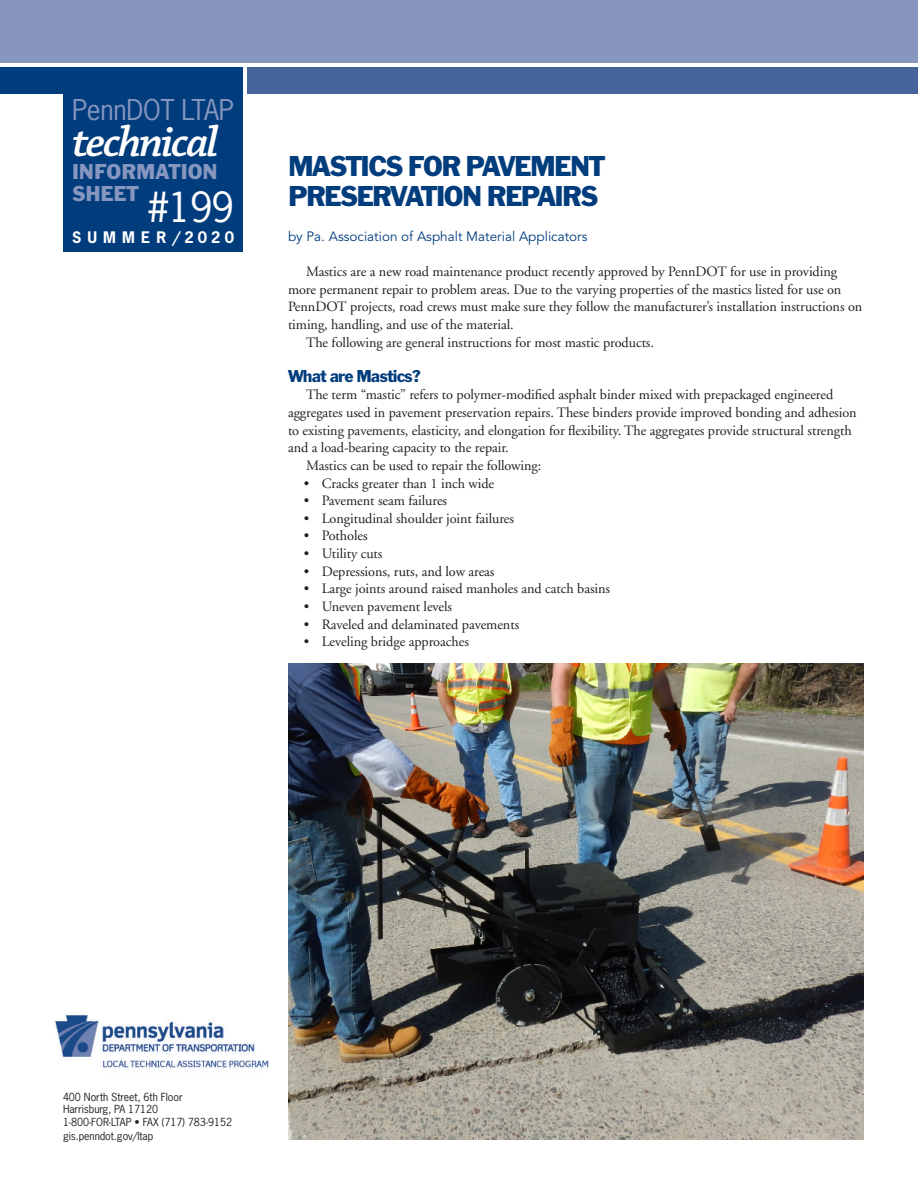
<style>
.page{position:relative;width:918px;height:1188px;background:#fff}
.page>*{position:absolute;margin:0;border:0;box-sizing:border-box;transform-origin:0 0}
.t1{font:italic 600 45px "Chaparral Pro";letter-spacing:-.05em;color:#fff}
.t2{font:39px "News Gothic Std";color:#fff}
.HEAD{font:30px/30px "Franklin Gothic EF";letter-spacing:-.05em;color:#013d7d}
.t3{font:27px "News Gothic Std";letter-spacing:-.01em;color:#8696bf}
.t4{font:22.5px "Franklin Gothic EF";color:#8696bf}
.SUBHEAD{font:18px "Franklin Gothic EF";letter-spacing:-.05em;color:#013d7d}
.t5{font:700 15px "News Gothic Std";letter-spacing:.41em;color:#fff}
._2ND_PARA{font:14.25px/17.7px "Adobe Garamond";letter-spacing:-.005em;color:#231f20}
.AUTHOR{font:13.5px "Avenir";color:#013d7d}
.t6{font:10.5px/12px "News Gothic Std";letter-spacing:-.005em;color:#231f20}
</style>
<div class="page">
<div style="left:0;top:0;width:918px;height:63px;background:#8696bf"></div>
<div style="left:0;top:68px;width:243px;height:26px;background:#013d7d"></div>
<div style="left:248px;top:68px;width:670px;height:26px;background:#46639a"></div>
<div style="left:63px;top:68px;width:180px;height:184px;background:#013d7d"></div>
<img style="left:54px;top:1014px;width:215px;height:55px">
<img style="left:288px;top:664px;width:576px;height:476px">
<p class="t3" style="left:72px;top:92px;width:163px">PennDOT LTAP</p>
<p class="t1" style="left:72px;top:116px;width:148px">technical</p>
<p class="t4" style="left:72px;top:157px;width:147px">INFORMATION</p>
<p class="t4" style="left:72px;top:180px;width:68px">SHEET</p>
<p class="t2" style="left:147px;top:182px;width:88px">#199</p>
<p class="t5" style="left:72px;top:227px;width:164px">SUMMER/2020</p>
<p class="HEAD" style="left:288px;top:150px;width:319px">MASTICS FOR PAVEMENT<br>PRESERVATION REPAIRS</p>
<p class="AUTHOR" style="left:288px;top:228px;width:301px">by Pa. Association of Asphalt Material Applicators</p>
<p class="_2ND_PARA" style="left:288px;top:263px;width:576px;text-indent:18px">Mastics are a new road maintenance product recently approved by PennDOT for use in providing more permanent repair to problem areas. Due to the varying properties of the mastics listed for use on PennDOT projects, road crews must make sure they follow the manufacturer’s installation instructions on timing, handling, and use of the material.</p>
<p class="_2ND_PARA" style="left:306px;top:334px;width:350px">The following are general instructions for most mastic products.</p>
<p class="SUBHEAD" style="left:288px;top:365px;width:135px">What are Mastics?</p>
<p class="_2ND_PARA" style="left:288px;top:386px;width:570px;text-indent:18px">The term “mastic” refers to polymer-modified asphalt binder mixed with prepackaged engineered aggregates used in pavement preservation repairs. These binders provide improved bonding and adhesion to existing pavements, elasticity, and elongation for flexibility. The aggregates provide structural strength and a load-bearing capacity to the repair.</p>
<p class="_2ND_PARA" style="left:306px;top:457px;width:237px">Mastics can be used to repair the following:</p>
<p class="_2ND_PARA" style="left:304px;top:475px;width:192px">• Cracks greater than 1 inch wide</p>
<p class="_2ND_PARA" style="left:304px;top:492px;width:145px">• Pavement seam failures</p>
<p class="_2ND_PARA" style="left:304px;top:510px;width:212px">• Longitudinal shoulder joint failures</p>
<p class="_2ND_PARA" style="left:304px;top:527px;width:65px">• Potholes</p>
<p class="_2ND_PARA" style="left:304px;top:545px;width:80px">• Utility cuts</p>
<p class="_2ND_PARA" style="left:304px;top:563px;width:192px">• Depressions, ruts, and low areas</p>
<p class="_2ND_PARA" style="left:304px;top:580px;width:308px">• Large joints around raised manholes and catch basins</p>
<p class="_2ND_PARA" style="left:304px;top:598px;width:150px">• Uneven pavement levels</p>
<p class="_2ND_PARA" style="left:304px;top:616px;width:217px">• Raveled and delaminated pavements</p>
<p class="_2ND_PARA" style="left:304px;top:633px;width:167px">• Leveling bridge approaches</p>
<p class="t6" style="left:63px;top:1091px;width:121px">400 North Street, 6th Floor<br>Harrisburg, PA 17120</p>
<p class="t6" style="left:63px;top:1116px;width:171px">1-800-FOR-LTAP • FAX (717) 783-9152</p>
<p class="t6" style="left:63px;top:1130px;width:92px">gis.penndot.gov/ltap</p>
</div>
